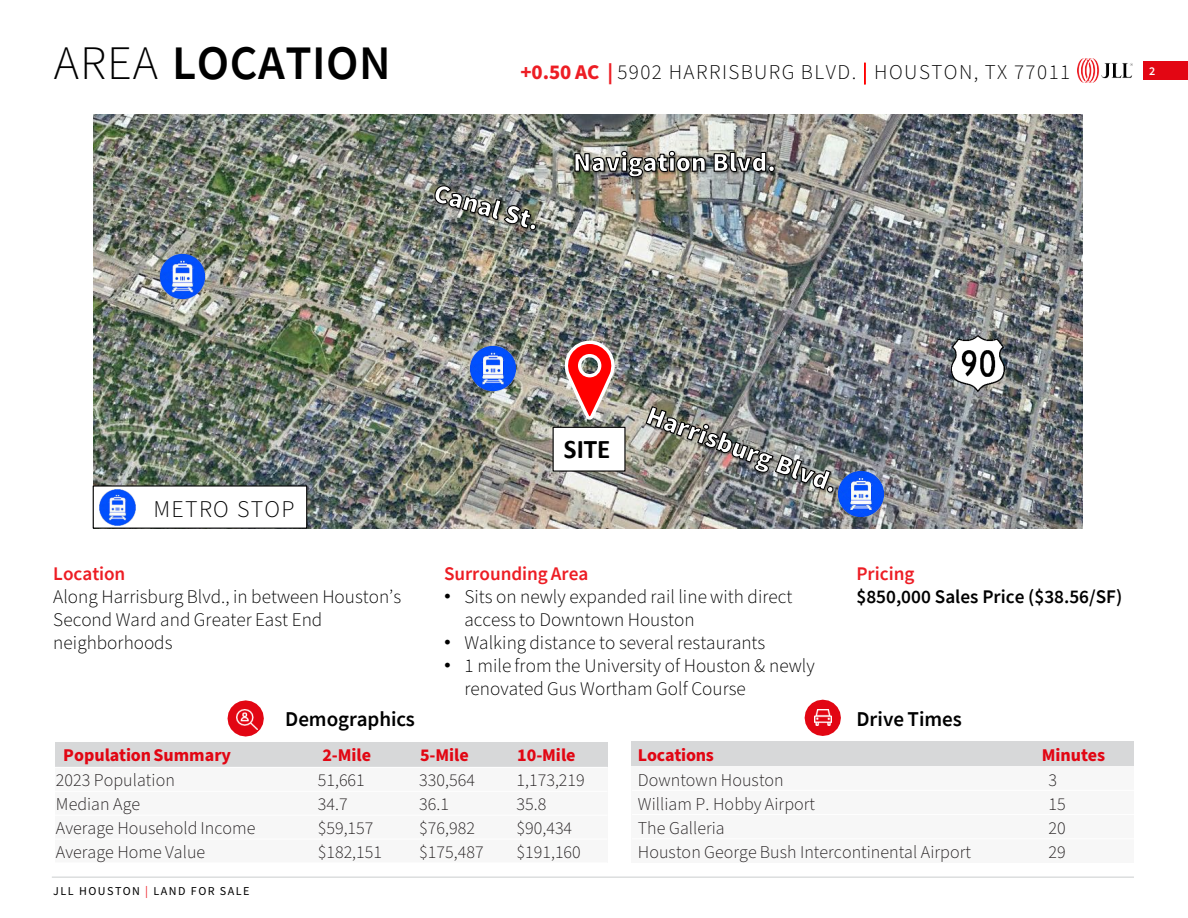
<style>
.page{position:relative;width:1188px;height:918px;background:#fff}
.page>*{position:absolute;margin:0;border:0;box-sizing:border-box;transform-origin:0 0}
.t1{font:600 48px "Source Sans Pro";letter-spacing:.01em;color:#000}
.t2{font:700 27px "Calibri";color:#000}
.t3{font:300 24px "Source Sans Pro";letter-spacing:.055em;color:#000}
.t4{font:300 21px "Source Sans Pro";letter-spacing:.07em;color:#000}
.t5{font:600 21px "Source Sans Pro";letter-spacing:-.005em;color:#000}
.t6{font:300 19.2px/23.1px "Source Sans Pro";color:#000}
.t7{font:600 19.2px "Source Sans Pro";color:#ed1d24}
.t8{font:600 19.2px "Source Sans Pro";color:#000}
.t9{font:300 18px "Source Sans Pro";letter-spacing:.005em;color:#231f20}
.t10{font:700 18px "Source Sans Pro";letter-spacing:-.005em;color:#e20613}
.t11{font:12px "Source Sans Pro";letter-spacing:.115em;color:#000}
.t12{font:600 12px "Source Sans Pro";color:#fff}
.s1{font-weight:300}
.s2{font-weight:700;color:#ed1d24}
.s3{color:#f00}
.s4{font-family:"Arial";font-weight:400}
.s5{color:#ed1d24}
</style>
<div class="page">
<img style="left:1077px;top:58px;width:56px;height:25px">
<div style="left:1143px;top:62px;width:45px;height:18px;background:#e30613"></div>
<div style="left:632px;top:742px;width:376px;height:24px;background:#d7d8d9"></div>
<div style="left:1008px;top:742px;width:126px;height:24px;background:#d7d8d9"></div>
<div style="left:632px;top:766px;width:376px;height:24px;background:#f7f7f7"></div>
<div style="left:1008px;top:766px;width:126px;height:24px;background:#f7f7f7"></div>
<div style="left:632px;top:790px;width:376px;height:25px;background:#f7f7f7"></div>
<div style="left:1008px;top:790px;width:126px;height:25px;background:#f7f7f7"></div>
<div style="left:632px;top:815px;width:376px;height:24px;background:#f7f7f7"></div>
<div style="left:1008px;top:815px;width:126px;height:24px;background:#f7f7f7"></div>
<div style="left:632px;top:839px;width:376px;height:24px;background:#f7f7f7"></div>
<div style="left:1008px;top:839px;width:126px;height:24px;background:#f7f7f7"></div>
<hr style="left:632px;top:790px;width:502px;height:1px;background:#fff">
<hr style="left:632px;top:814px;width:502px;height:1px;background:#fff">
<hr style="left:632px;top:838px;width:502px;height:1px;background:#fff">
<div style="left:55px;top:742px;width:245px;height:25px;background:#d7d8d9"></div>
<div style="left:300px;top:742px;width:102px;height:25px;background:#d7d8d9"></div>
<div style="left:402px;top:742px;width:97px;height:25px;background:#d7d8d9"></div>
<div style="left:499px;top:742px;width:108px;height:25px;background:#d7d8d9"></div>
<div style="left:55px;top:767px;width:245px;height:24px;background:#f7f7f7"></div>
<div style="left:300px;top:767px;width:102px;height:24px;background:#f7f7f7"></div>
<div style="left:402px;top:767px;width:97px;height:24px;background:#f7f7f7"></div>
<div style="left:499px;top:767px;width:108px;height:24px;background:#f7f7f7"></div>
<div style="left:55px;top:791px;width:245px;height:24px;background:#f7f7f7"></div>
<div style="left:300px;top:791px;width:102px;height:24px;background:#f7f7f7"></div>
<div style="left:402px;top:791px;width:97px;height:24px;background:#f7f7f7"></div>
<div style="left:499px;top:791px;width:108px;height:24px;background:#f7f7f7"></div>
<div style="left:55px;top:815px;width:245px;height:24px;background:#f7f7f7"></div>
<div style="left:300px;top:815px;width:102px;height:24px;background:#f7f7f7"></div>
<div style="left:402px;top:815px;width:97px;height:24px;background:#f7f7f7"></div>
<div style="left:499px;top:815px;width:108px;height:24px;background:#f7f7f7"></div>
<div style="left:55px;top:839px;width:245px;height:24px;background:#f7f7f7"></div>
<div style="left:300px;top:839px;width:102px;height:24px;background:#f7f7f7"></div>
<div style="left:402px;top:839px;width:97px;height:24px;background:#f7f7f7"></div>
<div style="left:499px;top:839px;width:108px;height:24px;background:#f7f7f7"></div>
<hr style="left:55px;top:767px;width:552px;height:1px;background:#fff">
<hr style="left:55px;top:791px;width:552px;height:1px;background:#fff">
<hr style="left:55px;top:815px;width:552px;height:1px;background:#fff">
<hr style="left:55px;top:839px;width:552px;height:1px;background:#fff">
<svg style="left:228px;top:700px;width:36px;height:37px"></svg>
<img style="left:237px;top:709px;width:20px;height:21px">
<svg style="left:805px;top:700px;width:36px;height:36px"></svg>
<img style="left:814px;top:710px;width:17px;height:16px">
<hr style="left:52px;top:877px;width:1082px;height:1px;background:#cacdce">
<img style="left:93px;top:114px;width:990px;height:414px">
<img style="left:561px;top:339px;width:53px;height:82px">
<div style="left:553px;top:427px;width:73px;height:45px;background:#fff;border:1px solid #000"></div>
<img style="left:644px;top:405px;width:193px;height:92px">
<img style="left:645px;top:405px;width:189px;height:89px">
<img style="left:949px;top:335px;width:58px;height:58px">
<img style="left:433px;top:184px;width:106px;height:50px">
<img style="left:434px;top:185px;width:103px;height:46px">
<img style="left:573px;top:150px;width:205px;height:31px">
<img style="left:574px;top:150px;width:202px;height:28px">
<div style="left:93px;top:485px;width:214px;height:44px;background:#fff;border:1px solid #000"></div>
<img style="left:152px;top:246px;width:61px;height:61px">
<img style="left:463px;top:338px;width:61px;height:61px">
<img style="left:831px;top:464px;width:61px;height:61px">
<img style="left:94px;top:483px;width:48px;height:46px">
<h2 class="t1" style="left:54px;top:31px;width:338px"><span class="s1">AREA</span> LOCATION</h2>
<p class="t4" style="left:520px;top:58px;width:551px"><span class="s2">+0.50AC |</span> 5902 HARRISBURG BLVD. <span class="s3">|</span> HOUSTON, TX 77011</p>
<p class="t12" style="left:1149px;top:63px;width:8px">2</p>
<p class="t3" style="left:153px;top:493px;width:143px">METRO STOP</p>
<p class="t7" style="left:53px;top:561px;width:74px">Location</p>
<p class="t6" style="left:53px;top:586px;width:349px">Along Harrisburg Blvd., in between Houston’s<br>Second Ward and Greater East End neighborhoods</p>
<p class="t5" style="left:285px;top:705px;width:131px">Demographics</p>
<p class="t2" style="left:564px;top:430px;width:48px">SITE</p>
<p class="t7" style="left:444px;top:561px;width:146px">Surrounding Area</p>
<p class="t6" style="left:464px;top:586px;width:330px;text-indent:-20px"><span class="s4">•</span> Sits on newly expanded rail line with direct access to Downtown Houston</p>
<p class="t6" style="left:444px;top:632px;width:323px"><span class="s4">•</span> Walking distance to several restaurants</p>
<p class="t6" style="left:464px;top:655px;width:352px;text-indent:-20px"><span class="s4">•</span> 1 mile from the University of Houston &amp; newly renovated Gus Wortham Golf Course</p>
<p class="t7" style="left:856px;top:561px;width:60px">Pricing</p>
<p class="t8" style="left:856px;top:584px;width:267px">$850,000 Sales Price ($38.56/SF)</p>
<p class="t5" style="left:856px;top:705px;width:107px">Drive Times</p>
<p class="t10" style="left:63px;top:743px;width:169px">PopulationSummary</p>
<p class="t10" style="left:322px;top:743px;width:50px">2-Mile</p>
<p class="t10" style="left:420px;top:743px;width:50px">5-Mile</p>
<p class="t10" style="left:517px;top:743px;width:60px">10-Mile</p>
<p class="t9" style="left:56px;top:768px;width:120px">2023 Population</p>
<p class="t9" style="left:318px;top:768px;width:49px">51,661</p>
<p class="t9" style="left:419px;top:768px;width:57px">330,564</p>
<p class="t9" style="left:516px;top:768px;width:70px">1,173,219</p>
<p class="t9" style="left:56px;top:792px;width:86px">Median Age</p>
<p class="t9" style="left:318px;top:792px;width:31px">34.7</p>
<p class="t9" style="left:419px;top:792px;width:31px">36.1</p>
<p class="t9" style="left:516px;top:792px;width:31px">35.8</p>
<p class="t9" style="left:56px;top:816px;width:201px">Average Household Income</p>
<p class="t9" style="left:318px;top:816px;width:57px">$59,157</p>
<p class="t9" style="left:419px;top:816px;width:57px">$76,982</p>
<p class="t9" style="left:516px;top:816px;width:57px">$90,434</p>
<p class="t9" style="left:56px;top:840px;width:151px">Average Home Value</p>
<p class="t9" style="left:318px;top:840px;width:66px">$182,151</p>
<p class="t9" style="left:419px;top:840px;width:66px">$175,487</p>
<p class="t9" style="left:516px;top:840px;width:66px">$191,160</p>
<p class="t11" style="left:53px;top:883px;width:198px">JLL HOUSTON <span class="s5">|</span> LAND FOR SALE</p>
<p class="t10" style="left:638px;top:743px;width:78px">Locations</p>
<p class="t10" style="left:1042px;top:743px;width:65px">Minutes</p>
<p class="t9" style="left:638px;top:768px;width:147px">Downtown Houston</p>
<p class="t9" style="left:1048px;top:768px;width:10px">3</p>
<p class="t9" style="left:638px;top:792px;width:179px">William P. Hobby Airport</p>
<p class="t9" style="left:1048px;top:792px;width:19px">15</p>
<p class="t9" style="left:638px;top:816px;width:88px">The Galleria</p>
<p class="t9" style="left:1048px;top:816px;width:19px">20</p>
<p class="t9" style="left:638px;top:840px;width:335px">Houston George Bush Intercontinental Airport</p>
<p class="t9" style="left:1048px;top:840px;width:19px">29</p>
</div>
